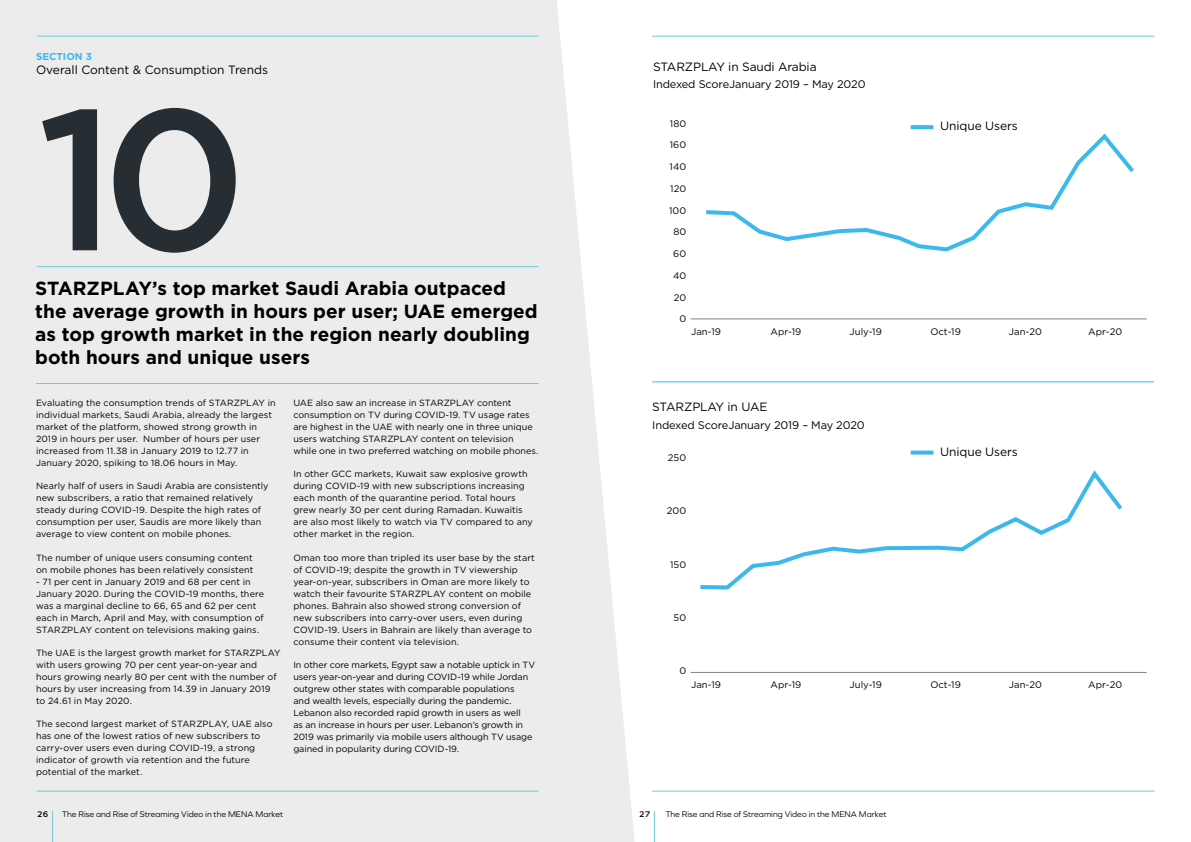
<style>
.page{position:relative;width:1191px;height:842px;background:#fff}
.page>*{position:absolute;margin:0;border:0;box-sizing:border-box;transform-origin:0 0}
.t1{font:500 200px "Gotham";color:#262e33}
.t2{font:700 19px/22.8px "Gotham";color:#000}
.t3{font:12px "Gotham";letter-spacing:-.01em;color:#000}
.t4{font:11px "Gotham";letter-spacing:-.01em;color:#000}
.t5{font:700 10px "Gotham";color:#3cb9eb}
.t6{font:9.5px "Gotham";color:#000}
.t7{font:9px/12px "Gotham";letter-spacing:.005em;color:#000}
.t8{font:8.5px "Graphie";color:#000}
.t9{font:600 8.5px "Graphie";color:#000}
</style>
<div class="page">
<div style="left:0;top:0;width:634px;height:842px;background:#ececed"></div>
<hr style="left:36px;top:383px;width:503px;height:1px;background:#6fcbd6">
<hr style="left:37px;top:791px;width:502px;height:1px;background:#6fcbd6">
<hr style="left:652px;top:791px;width:502px;height:1px;background:#6fcbd6">
<hr style="left:37px;top:36px;width:502px;height:1px;background:#6fcbd6">
<hr style="left:652px;top:36px;width:502px;height:1px;background:#6fcbd6">
<hr style="left:652px;top:382px;width:502px;height:1px;background:#2ac5f4">
<hr style="left:690px;top:672px;width:456px;height:1px;background:#808285">
<hr style="left:690px;top:319px;width:456px;height:1px;background:#808285">
<svg style="left:706px;top:133px;width:428px;height:119px"></svg>
<svg style="left:910px;top:125px;width:23px;height:4px"></svg>
<svg style="left:910px;top:451px;width:23px;height:4px"></svg>
<svg style="left:700px;top:470px;width:423px;height:120px"></svg>
<hr style="left:37px;top:266px;width:502px;height:1px;background:#6fcbd6">
<hr style="left:654px;top:811px;width:1px;height:31px;background:#6fcbd6">
<hr style="left:52px;top:811px;width:1px;height:31px;background:#6fcbd6">
<p class="t5" style="left:36px;top:49px;width:57px">SECTION 3</p>
<h3 class="t3" style="left:36px;top:62px;width:233px">Overall Content &amp; Consumption Trends</h3>
<h1 class="t1" style="left:37px;top:49px;width:212px">10</h1>
<h2 class="t2" style="left:35px;top:277px;width:504px">STARZPLAY’s top market Saudi Arabia outpaced the average growth in hours per user; UAE emerged as top growth market in the region nearly doubling both hours and unique users</h2>
<p class="t7" style="left:36px;top:397px;width:241px">Evaluating the consumption trends of STARZPLAY in individual markets, Saudi Arabia, already the largest market of the platform, showed strong growth in 2019 in hours per user. Number of hours per user increased from 11.38 in January 2019 to 12.77 in January 2020, spiking to 18.06 hours in May.</p>
<p class="t7" style="left:36px;top:480px;width:234px">Nearly half of users in Saudi Arabia are consistently new subscribers, a ratio that remained relatively steady during COVID-19. Despite the high rates of consumption per user, Saudis are more likely than average to view content on mobile phones.</p>
<p class="t7" style="left:36px;top:551px;width:219px">The number of unique users consuming content on mobile phones has been relatively consistent</p>
<p class="t7" style="left:36px;top:575px;width:230px">- 71 per cent in January 2019 and 68 per cent in January 2020. During the COVID-19 months, there was a marginal decline to 66, 65 and 62 per cent each in March, April and May, with consumption of STARZPLAY content on televisions making gains.</p>
<p class="t7" style="left:36px;top:647px;width:246px">The UAE is the largest growth market for STARZPLAY with users growing 70 per cent year-on-year and hours growing nearly 80 per cent with the number of hours by user increasing from 14.39 in January 2019 to 24.61 in May 2020.</p>
<p class="t7" style="left:36px;top:718px;width:238px">The second largest market of STARZPLAY, UAE also has one of the lowest ratios of new subscribers to carry-over users even during COVID-19, a strong indicator of growth via retention and the future potential of the market.</p>
<p class="t7" style="left:293px;top:397px;width:246px">UAE also saw an increase in STARZPLAY content consumption on TV during COVID-19. TV usage rates are highest in the UAE with nearly one in three unique users watching STARZPLAY content on television while one in two preferred watching on mobile phones.</p>
<p class="t7" style="left:293px;top:468px;width:241px">In other GCC markets, Kuwait saw explosive growth during COVID-19 with new subscriptions increasing each month of the quarantine period. Total hours grew nearly 30 per cent during Ramadan. Kuwaitis are also most likely to watch via TV compared to any other market in the region.</p>
<p class="t7" style="left:293px;top:551px;width:243px">Oman too more than tripled its user base by the start of COVID-19; despite the growth in TV viewership year-on-year, subscribers in Oman are more likely to watch their favourite STARZPLAY content on mobile phones. Bahrain also showed strong conversion of new subscribers into carry-over users, even during COVID-19. Users in Bahrain are likely than average to consume their content via television.</p>
<p class="t7" style="left:293px;top:659px;width:243px">In other core markets, Egypt saw a notable uptick in TV users year-on-year and during COVID-19 while Jordan outgrew other states with comparable populations<br>and wealth levels, especially during the pandemic.<br>Lebanon also recorded rapid growth in users as well<br>as an increase in hours per user. Lebanon’s growth in 2019 was primarily via mobile users although TV usage gained in popularity during COVID-19.</p>
<h3 class="t3" style="left:653px;top:59px;width:165px">STARZPLAY in Saudi Arabia</h3>
<p class="t4" style="left:653px;top:77px;width:214px">Indexed ScoreJanuary 2019 – May 2020</p>
<p class="t6" style="left:670px;top:117px;width:18px">180</p>
<p class="t6" style="left:670px;top:139px;width:18px">160</p>
<p class="t6" style="left:669px;top:161px;width:18px">140</p>
<p class="t6" style="left:670px;top:182px;width:17px">120</p>
<p class="t6" style="left:669px;top:204px;width:18px">100</p>
<p class="t6" style="left:673px;top:226px;width:14px">80</p>
<p class="t6" style="left:673px;top:248px;width:14px">60</p>
<p class="t6" style="left:673px;top:269px;width:15px">40</p>
<p class="t6" style="left:673px;top:291px;width:14px">20</p>
<p class="t6" style="left:679px;top:313px;width:8px">0</p>
<h3 class="t3" style="left:940px;top:119px;width:79px">Unique Users</h3>
<p class="t6" style="left:691px;top:325px;width:31px">Jan-19</p>
<p class="t6" style="left:770px;top:325px;width:32px">Apr-19</p>
<p class="t6" style="left:849px;top:325px;width:34px">July-19</p>
<p class="t6" style="left:930px;top:325px;width:32px">Oct-19</p>
<p class="t6" style="left:1009px;top:325px;width:34px">Jan-20</p>
<p class="t6" style="left:1088px;top:325px;width:36px">Apr-20</p>
<h3 class="t3" style="left:652px;top:399px;width:117px">STARZPLAY in UAE</h3>
<p class="t4" style="left:652px;top:418px;width:214px">Indexed ScoreJanuary 2019 – May 2020</p>
<p class="t6" style="left:668px;top:452px;width:20px">250</p>
<p class="t6" style="left:667px;top:505px;width:21px">200</p>
<p class="t6" style="left:670px;top:558px;width:18px">150</p>
<p class="t6" style="left:673px;top:611px;width:14px">50</p>
<p class="t6" style="left:679px;top:665px;width:8px">0</p>
<h3 class="t3" style="left:940px;top:444px;width:79px">Unique Users</h3>
<p class="t6" style="left:691px;top:679px;width:31px">Jan-19</p>
<p class="t6" style="left:770px;top:679px;width:32px">Apr-19</p>
<p class="t6" style="left:849px;top:679px;width:34px">July-19</p>
<p class="t6" style="left:930px;top:679px;width:32px">Oct-19</p>
<p class="t6" style="left:1009px;top:679px;width:34px">Jan-20</p>
<p class="t6" style="left:1088px;top:679px;width:36px">Apr-20</p>
<p class="t9" style="left:37px;top:809px;width:13px">26</p>
<p class="t8" style="left:62px;top:809px;width:222px">The Rise and Rise of Streaming Video in the MENA Market</p>
<p class="t9" style="left:639px;top:809px;width:13px">27</p>
<p class="t8" style="left:665px;top:809px;width:222px">The Rise and Rise of Streaming Video in the MENA Market</p>
</div>
